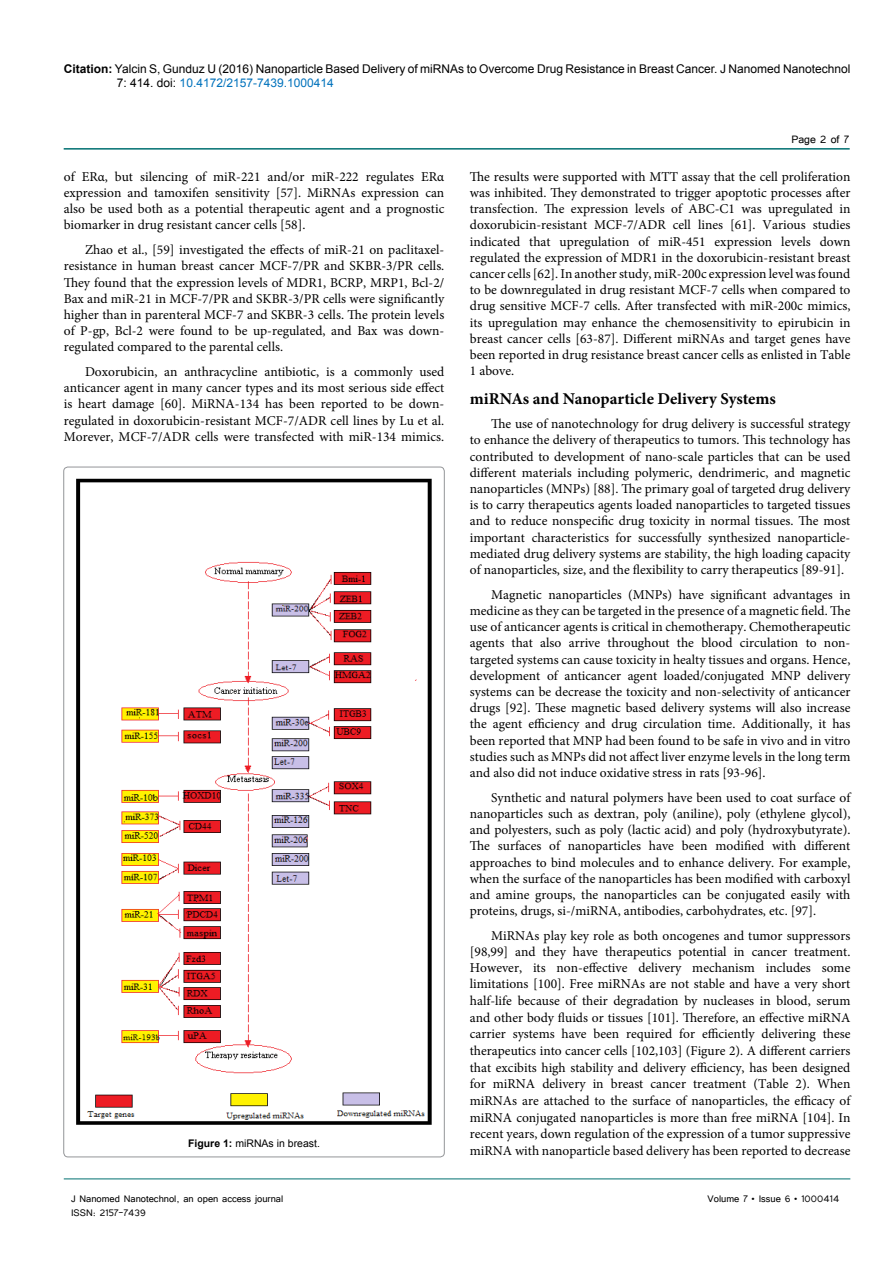
<style>
.page{position:relative;width:893px;height:1263px;background:#fff}
.page>*{position:absolute;margin:0;border:0;box-sizing:border-box;transform-origin:0 0}
.t1{font:700 16.5px "Minion Pro";letter-spacing:-.005em;color:#000}
.t2{font:13.5px/16.2px "Minion Pro";color:#000;text-align:justify}
.t3{font:13.5px "Tunga";color:#000}
.t4{font:12px/14.4px "Arial";color:#000}
.t5{font:12px/14.4px "Tunga";color:#000}
.t6{font:10.5px "Arial";color:#000}
.s1{font-weight:700}
.s2{color:#0072bc}
</style>
<div class="page">
<hr style="left:64px;top:148px;width:786px;height:2px;background:#007071">
<hr style="left:64px;top:1179px;width:786px;height:1px;background:#007071">
<img style="left:76px;top:478px;width:356px;height:647px">
<p class="t4" style="left:117px;top:61px;width:735px;text-indent:-53px"><span class="s1">Citation:</span> Yalcin S, Gunduz U (2016) Nanoparticle Based Delivery of miRNAs to Overcome Drug Resistance in Breast Cancer. J Nanomed Nanotechnol<br>7: 414. doi: <span class="s2">10.4172/2157-7439.1000414</span></p>
<p class="t2" style="left:64px;top:168px;width:382px">of ERα, but silencing of miR-221 and/or miR-222 regulates ERα expression and tamoxifen sensitivity [57]. MiRNAs expression can also be used both as a potential therapeutic agent and a prognostic biomarker in drug resistant cancer cells [58].</p>
<p class="t2" style="left:64px;top:242px;width:382px;text-indent:21px">Zhao et al., [59] investigated the effects of miR-21 on paclitaxel&shy;resistance in human breast cancer MCF-7/PR and SKBR-3/PR cells.<br>They found that the expression levels of MDR1, BCRP, MRP1, Bcl-2/ Bax and miR-21 in MCF-7/PR and SKBR-3/PR cells were significantly higher than in parenteral MCF-7 and SKBR-3 cells. The protein levels of P-gp, Bcl-2 were found to be up-regulated, and Bax was down&shy;regulated compared to the parental cells.</p>
<p class="t2" style="left:64px;top:364px;width:382px;text-indent:21px">Doxorubicin, an anthracycline antibiotic, is a commonly used anticancer agent in many cancer types and its most serious side effect is heart damage [60]. MiRNA-134 has been reported to be down&shy;regulated in doxorubicin-resistant MCF-7/ADR cell lines by Lu et al.<br>Morever, MCF-7/ADR cells were transfected with miR-134 mimics.</p>
<p class="t6" style="left:188px;top:1137px;width:133px"><span class="s1">Figure 1:</span> miRNAs in breast.</p>
<p class="t3" style="left:791px;top:131px;width:59px">Page 2 of 7</p>
<p class="t2" style="left:470px;top:168px;width:382px">The results were supported with MTT assay that the cell proliferation was inhibited. They demonstrated to trigger apoptotic processes after transfection. The expression levels of ABC-C1 was upregulated in doxorubicin-resistant MCF-7/ADR cell lines [61]. Various studies indicated that upregulation of miR-451 expression levels down regulated the expression of MDR1 in the doxorubicin-resistant breast cancer cells [62]. In another study, miR-200c expression level was found to be downregulated in drug resistant MCF-7 cells when compared to drug sensitive MCF-7 cells. After transfected with miR-200c mimics, its upregulation may enhance the chemosensitivity to epirubicin in breast cancer cells [63-87]. Different miRNAs and target genes have been reported in drug resistance breast cancer cells as enlisted in Table 1 above.</p>
<p class="t1" style="left:470px;top:387px;width:307px">miRNAs and Nanoparticle Delivery Systems</p>
<p class="t2" style="left:470px;top:416px;width:382px;text-indent:21px">The use of nanotechnology for drug delivery is successful strategy to enhance the delivery of therapeutics to tumors. This technology has contributed to development of nano-scale particles that can be used different materials including polymeric, dendrimeric, and magnetic nanoparticles (MNPs) [88]. The primary goal of targeted drug delivery is to carry therapeutics agents loaded nanoparticles to targeted tissues and to reduce nonspecific drug toxicity in normal tissues. The most important characteristics for successfully synthesized nanoparticle&shy;mediated drug delivery systems are stability, the high loading capacity of nanoparticles, size, and the flexibility to carry therapeutics [89-91].</p>
<p class="t2" style="left:470px;top:586px;width:382px;text-indent:21px">Magnetic nanoparticles (MNPs) have significant advantages in medicine as they can be targeted in the presence of a magnetic field. The use of anticancer agents is critical in chemotherapy. Chemotherapeutic agents that also arrive throughout the blood circulation to non&shy;targeted systems can cause toxicity in healty tissues and organs. Hence, development of anticancer agent loaded/conjugated MNP delivery systems can be decrease the toxicity and non-selectivity of anticancer drugs [92]. These magnetic based delivery systems will also increase the agent efficiency and drug circulation time. Additionally, it has been reported that MNP had been found to be safe in vivo and in vitro studies such as MNPs did not affect liver enzyme levels in the long term and also did not induce oxidative stress in rats [93-96].</p>
<p class="t2" style="left:470px;top:789px;width:382px;text-indent:21px">Synthetic and natural polymers have been used to coat surface of nanoparticles such as dextran, poly (aniline), poly (ethylene glycol), and polyesters, such as poly (lactic acid) and poly (hydroxybutyrate).<br>The surfaces of nanoparticles have been modified with different approaches to bind molecules and to enhance delivery. For example, when the surface of the nanoparticles has been modified with carboxyl and amine groups, the nanoparticles can be conjugated easily with proteins, drugs, si-/miRNA, antibodies, carbohydrates, etc. [97].</p>
<p class="t2" style="left:470px;top:927px;width:382px;text-indent:21px">MiRNAs play key role as both oncogenes and tumor suppressors [98,99] and they have therapeutics potential in cancer treatment.<br>However, its non-effective delivery mechanism includes some limitations [100]. Free miRNAs are not stable and have a very short half-life because of their degradation by nucleases in blood, serum and other body fluids or tissues [101]. Therefore, an effective miRNA carrier systems have been required for efficiently delivering these therapeutics into cancer cells [102,103] (Figure 2). A different carriers that excibits high stability and delivery efficiency, has been designed for miRNA delivery in breast cancer treatment (Table 2). When miRNAs are attached to the surface of nanoparticles, the efficacy of miRNA conjugated nanoparticles is more than free miRNA [104]. In recent years, down regulation of the expression of a tumor suppressive miRNA with nanoparticle based delivery has been reported to decrease</p>
<p class="t5" style="left:71px;top:1190px;width:214px">J Nanomed Nanotechnol, an open access journal<br>ISSN: 2157-7439</p>
<p class="t5" style="left:708px;top:1190px;width:133px">Volume 7 • Issue 6 • 1000414</p>
</div>
